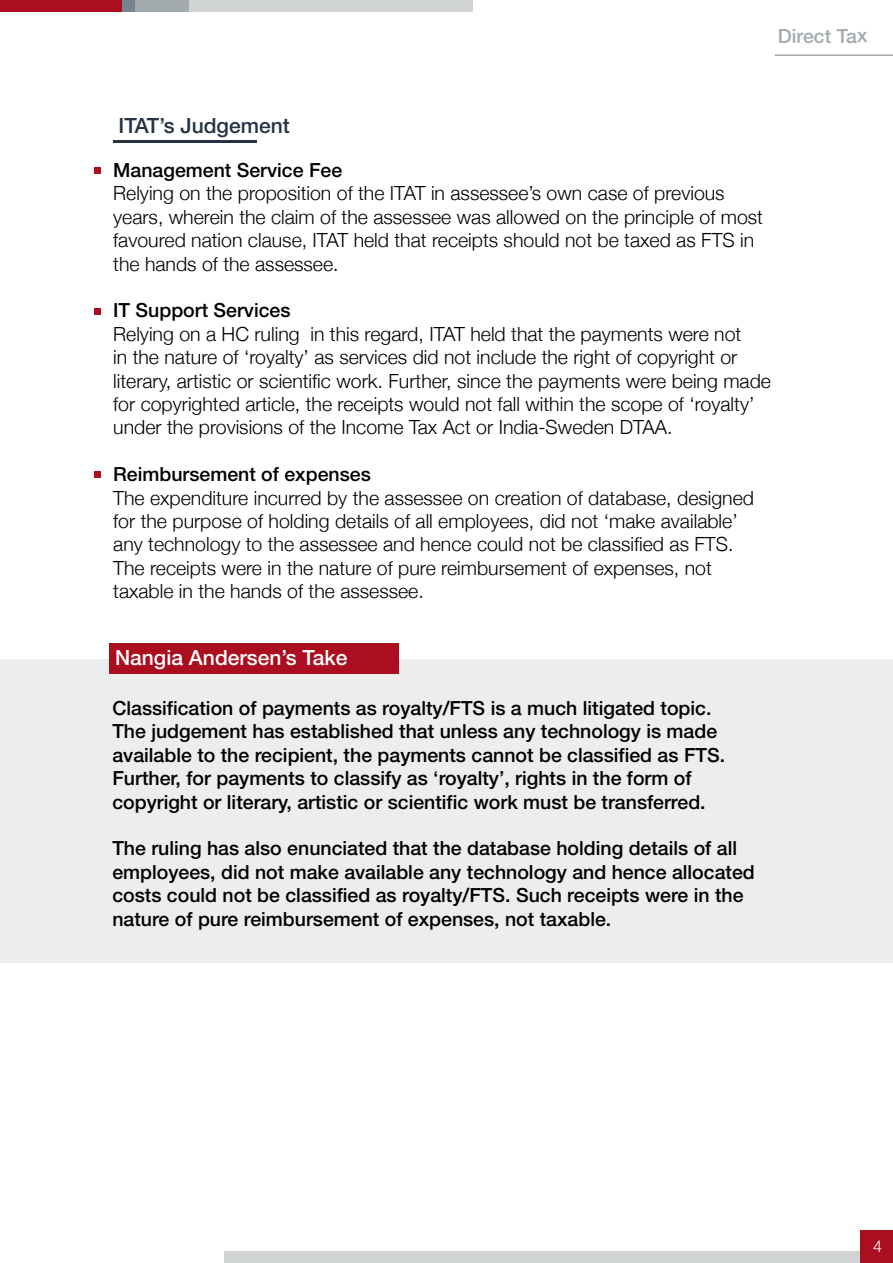
<style>
.page{position:relative;width:893px;height:1263px;background:#fff}
.page>*{position:absolute;margin:0;border:0;box-sizing:border-box;transform-origin:0 0}
.t1{font:500 21px "Helvetica Neue";color:#fff}
.t2{font:500 21px "Helvetica Neue";color:#243444}
.t3{font:300 19.5px/23.4px "Helvetica Neue";color:#000}
.t4{font:500 19.5px/23.4px "Helvetica Neue";color:#000}
.t5{font:500 19.5px "Helvetica Neue";letter-spacing:-.01em;color:#a3aaae}
.t6{font:300 16.2px "Helvetica Neue";color:#fff}
</style>
<div class="page">
<div style="left:182px;top:0;width:291px;height:11px;background:#d0d3d4"></div>
<div style="left:131px;top:0;width:58px;height:11px;background:#a3aaae"></div>
<div style="left:118px;top:0;width:17px;height:11px;background:#76848f"></div>
<div style="left:0;top:0;width:122px;height:11px;background:#ab0e1e"></div>
<div style="left:225px;top:1251px;width:668px;height:12px;background:#d0d3d4"></div>
<div style="left:861px;top:1231px;width:32px;height:32px;background:#ab0e1e"></div>
<hr style="left:775px;top:54px;width:118px;height:2px;background:#a3aaae">
<div style="left:95px;top:167px;width:6px;height:7px;background:#ab0e1e"></div>
<div style="left:94px;top:308px;width:7px;height:7px;background:#ab0e1e"></div>
<div style="left:94px;top:471px;width:7px;height:7px;background:#ab0e1e"></div>
<hr style="left:113px;top:140px;width:143px;height:3px;background:#243444">
<div style="left:0;top:659px;width:893px;height:304px;background:#ededed"></div>
<div style="left:109px;top:643px;width:290px;height:31px;background:#ab0e1e"></div>
<p class="t5" style="left:778px;top:24px;width:91px">Direct Tax</p>
<p class="t2" style="left:119px;top:113px;width:173px">ITAT’s Judgement</p>
<p class="t4" style="left:113px;top:158px;width:231px">Management Service Fee</p>
<p class="t3" style="left:113px;top:180px;width:651px">Relying on the proposition of the ITAT in assessee’s own case of previous years, wherein the claim of the assessee was allowed on the principle of most favoured nation clause, ITAT held that receipts should not be taxed as FTS in the hands of the assessee.</p>
<p class="t4" style="left:113px;top:298px;width:179px">IT Support Services</p>
<p class="t3" style="left:113px;top:321px;width:659px">Relying on a HC ruling in this regard, ITAT held that the payments were not<br>in the nature of ‘royalty’ as services did not include the right of copyright or literary, artistic or scientific work. Further, since the payments were being made for copyrighted article, the receipts would not fall within the scope of ‘royalty’ under the provisions of the Income Tax Act or India-Sweden DTAA.</p>
<p class="t4" style="left:113px;top:462px;width:259px">Reimbursement of expenses</p>
<p class="t3" style="left:113px;top:484px;width:642px">The expenditure incurred by the assessee on creation of database, designed for the purpose of holding details of all employees, did not ‘make available’ any technology to the assessee and hence could not be classified as FTS.<br>The receipts were in the nature of pure reimbursement of expenses, not taxable in the hands of the assessee.</p>
<p class="t1" style="left:115px;top:645px;width:234px">Nangia Andersen’s Take</p>
<p class="t4" style="left:112px;top:696px;width:614px">Classification of payments as royalty/FTS is a much litigated topic.<br>The judgement has established that unless any technology is made available to the recipient, the payments cannot be classified as FTS.<br>Further, for payments to classify as ‘royalty’, rights in the form of copyright or literary, artistic or scientific work must be transferred.</p>
<p class="t4" style="left:112px;top:836px;width:644px">The ruling has also enunciated that the database holding details of all employees, did not make available any technology and hence allocated costs could not be classified as royalty/FTS. Such receipts were in the nature of pure reimbursement of expenses, not taxable.</p>
<p class="t6" style="left:873px;top:1233px;width:11px">4</p>
</div>
